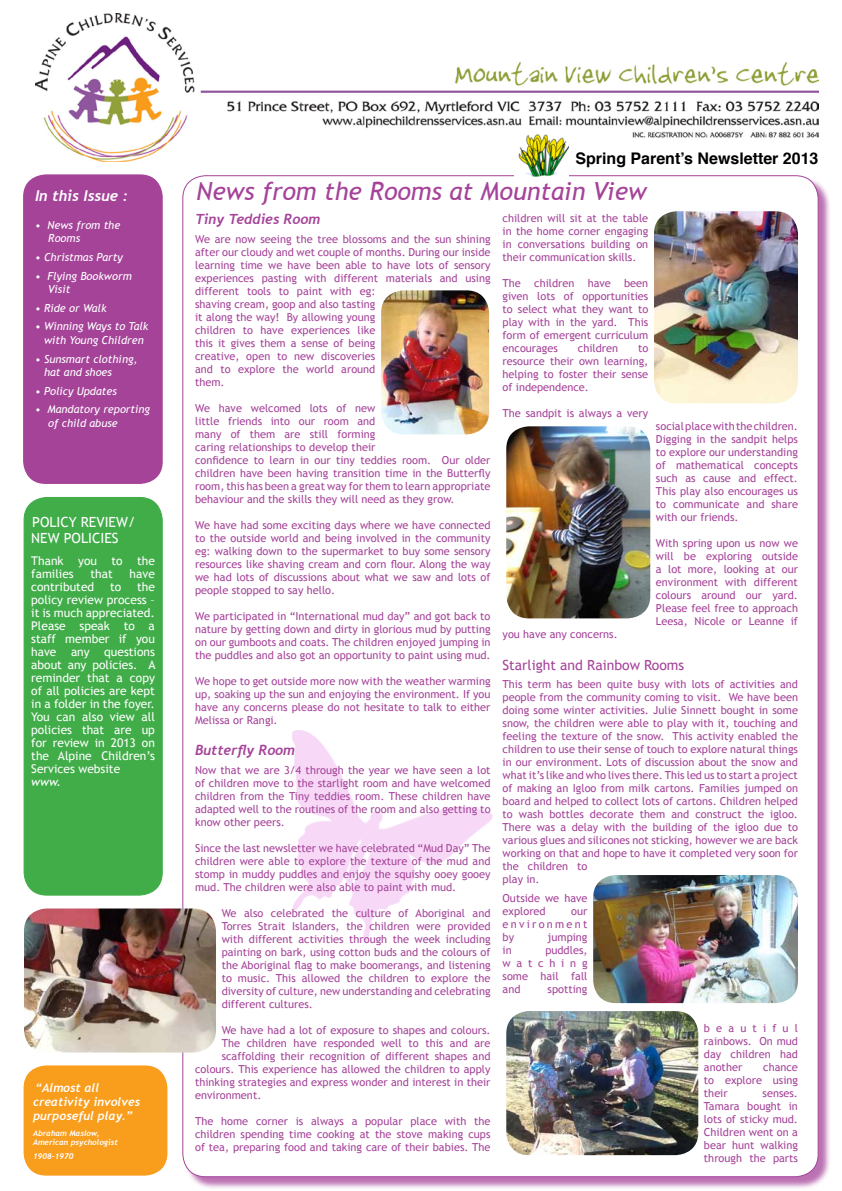
<style>
.page{position:relative;width:842px;height:1191px;background:#fff}
.page>*{position:absolute;margin:0;border:0;box-sizing:border-box;transform-origin:0 0}
.t1{font:italic 25px "Trebuchet MS";color:#a54399}
.t2{font:700 16px "Helvetica";color:#000}
.t3{font:italic 700 15px "Trebuchet";color:#fff}
.t4{font:italic 700 14px "Trebuchet";color:#a54399}
.t5{font:14px "Trebuchet MS";color:#a54399}
.t6{font:14px/16px "Trebuchet MS";color:#fff}
.t7{font:12px/13px "Trebuchet MS";color:#fff}
.t8{font:italic 700 12px/14.4px "Trebuchet";color:#fff}
.t9{font:italic 12px "Trebuchet MS";color:#fff}
.t10{font:11px/13px "Trebuchet MS";color:#a54399;text-align:justify}
.t11{font:italic 11px/13.2px "Trebuchet MS";color:#fff}
.t12{font:italic 700 8px/9.6px "Trebuchet";color:#fff}
</style>
<div class="page">
<img style="left:36px;top:13px;width:782px;height:149px">
<div style="left:184px;top:177px;width:647px;height:1012px;background:#a54399;opacity:.75"></div>
<div style="left:183px;top:176px;width:635px;height:1000px;background:#fff;border-radius:23px"></div>
<img style="left:293px;top:730px;width:200px;height:211px">
<img style="left:515px;top:132px;width:53px;height:44px">
<div style="left:23px;top:174px;width:140px;height:310px;background:#a54399;border-radius:23px"></div>
<div style="left:24px;top:1065px;width:143px;height:110px;background:#f99d1c;border-radius:23px"></div>
<img style="left:381px;top:290px;width:108px;height:144px">
<img style="left:24px;top:908px;width:192px;height:144px">
<img style="left:506px;top:1011px;width:192px;height:144px">
<img style="left:654px;top:211px;width:144px;height:192px">
<img style="left:506px;top:426px;width:144px;height:192px">
<img style="left:593px;top:875px;width:205px;height:128px">
<div style="left:24px;top:497px;width:138px;height:398px;background:#41ad49;border-radius:23px"></div>
<div style="left:24px;top:497px;width:139px;height:398px;border:1px solid #41ad49;border-radius:23px"></div>
<h3 class="t3" style="left:35px;top:187px;width:95px">In this Issue :</h3>
<p class="t11" style="left:48px;top:218px;width:74px;text-indent:-13px">• News from the<br>Rooms</p>
<p class="t11" style="left:35px;top:250px;width:89px">• Christmas Party</p>
<p class="t11" style="left:48px;top:269px;width:85px;text-indent:-13px">• Flying Bookworm<br>Visit</p>
<p class="t11" style="left:35px;top:301px;width:73px">• Ride or Walk</p>
<p class="t11" style="left:35px;top:320px;width:115px;text-align:center">• Winning Ways to Talk with Young Children</p>
<p class="t11" style="left:44px;top:352px;width:95px;text-indent:-9px">• Sunsmart clothing, hat and shoes</p>
<p class="t11" style="left:35px;top:384px;width:83px">• Policy Updates</p>
<p class="t11" style="left:48px;top:403px;width:103px;text-indent:-13px">• Mandatory reporting of child abuse</p>
<p class="t6" style="left:31px;top:514px;width:106px">POLICY REVIEW/<br>NEW POLICIES</p>
<p class="t7" style="left:31px;top:554px;width:125px">Thank you to the families</p>
<p class="t7" style="left:91px;top:567px;width:24px">that</p>
<p class="t7" style="left:130px;top:567px;width:27px">have</p>
<p class="t7" style="left:31px;top:580px;width:64px">contributed</p>
<p class="t7" style="left:110px;top:580px;width:13px">to</p>
<p class="t7" style="left:31px;top:580px;width:126px;text-align:justify;text-indent:106px">the policy review process – it is much appreciated.<br>Please speak to a staff member if you have any questions about any policies. A reminder that a copy of all policies are kept in a folder in the foyer.<br>You can also view all policies that are up for review in 2013 on the Alpine Children’s Services website</p>
<p class="t9" style="left:31px;top:774px;width:31px">www.</p>
<p class="t8" style="left:33px;top:1080px;width:109px">“Almost all creativity involves purposeful play.”</p>
<p class="t12" style="left:33px;top:1128px;width:86px">Abraham Maslow,<br>American psychologist</p>
<p class="t12" style="left:33px;top:1151px;width:42px">1908–1970</p>
<h2 class="t2" style="left:575px;top:145px;width:245px">Spring Parent’s Newsletter 2013</h2>
<h1 class="t1" style="left:196px;top:177px;width:452px">News from the Rooms at Mountain View</h1>
<p class="t4" style="left:195px;top:210px;width:126px">Tiny Teddies Room</p>
<p class="t10" style="left:195px;top:232px;width:297px;text-align:left">We are now seeing the tree blossoms and the sun shining after our cloudy and wet couple of months. During our inside learning time we have been able to have lots of sensory experiences pasting with different materials and using different tools to paint with eg:<br>shaving cream, goop and also tasting<br>it along the way! By allowing young<br>children to have experiences like<br>this it gives them a sense of being<br>creative, open to new discoveries<br>and to explore the world around<br>them.</p>
<p class="t10" style="left:195px;top:401px;width:297px;text-align:left">We have welcomed lots of new<br>little friends into our room and<br>many of them are still forming<br>caring relationships to develop their<br>confidence to learn in our tiny teddies room. Our older children have been having transition time in the Butterfly room, this has been a great way for them to learn appropriate behaviour and the skills they will need as they grow.</p>
<p class="t10" style="left:195px;top:518px;width:297px">We have had some exciting days where we have connected to the outside world and being involved in the community eg: walking down to the supermarket to buy some sensory resources like shaving cream and corn flour. Along the way we had lots of discussions about what we saw and lots of people stopped to say hello.</p>
<p class="t10" style="left:195px;top:609px;width:297px">We participated in “International mud day” and got back to nature by getting down and dirty in glorious mud by putting on our gumboots and coats. The children enjoyed jumping in the puddles and also got an opportunity to paint using mud.</p>
<p class="t10" style="left:195px;top:674px;width:297px">We hope to get outside more now with the weather warming up, soaking up the sun and enjoying the environment. If you have any concerns please do not hesitate to talk to either Melissa or Rangi.</p>
<p class="t4" style="left:195px;top:742px;width:101px">Butterfly Room</p>
<p class="t10" style="left:195px;top:764px;width:297px">Now that we are 3/4 through the year we have seen a lot of children move to the starlight room and have welcomed children from the Tiny teddies room. These children have adapted well to the routines of the room and also getting to know other peers.</p>
<p class="t10" style="left:195px;top:842px;width:297px">Since the last newsletter we have celebrated “Mud Day” The children were able to explore the texture of the mud and stomp in muddy puddles and enjoy the squishy ooey gooey mud. The children were also able to paint with mud.</p>
<p class="t10" style="left:222px;top:907px;width:270px">We also celebrated the culture of Aboriginal and Torres Strait Islanders, the children were provided with different activities through the week including painting on bark, using cotton buds and the colours of the Aboriginal flag to make boomerangs, and listening to music. This allowed the children to explore the diversity of culture, new understanding and celebrating different cultures.</p>
<p class="t10" style="left:222px;top:1024px;width:270px">We have had a lot of exposure to shapes and colours.</p>
<p class="t10" style="left:222px;top:1037px;width:270px">The children have responded well to this and are</p>
<p class="t10" style="left:222px;top:1050px;width:270px">scaffolding their recognition of different shapes and</p>
<p class="t10" style="left:195px;top:1063px;width:297px">colours. This experience has allowed the children to apply</p>
<p class="t10" style="left:195px;top:1076px;width:297px">thinking strategies and express wonder and interest in their</p>
<p class="t10" style="left:195px;top:1089px;width:68px">environment.</p>
<p class="t10" style="left:195px;top:1115px;width:297px">The home corner is always a popular place with the children spending time cooking at the stove making cups of tea, preparing food and taking care of their babies. The</p>
<p class="t10" style="left:503px;top:211px;width:147px">children will sit at the table in the home corner engaging in conversations building on their communication skills.</p>
<p class="t10" style="left:503px;top:276px;width:147px">The children have been given lots of opportunities to select what they want to play with in the yard. This form of emergent curriculum encourages</p>
<p class="t10" style="left:578px;top:341px;width:42px">children</p>
<p class="t10" style="left:503px;top:341px;width:147px;text-indent:135px">to resource their own learning, helping to foster their sense of independence.</p>
<p class="t10" style="left:503px;top:406px;width:147px">The sandpit is always a very</p>
<p class="t10" style="left:656px;top:419px;width:144px">social place with the children.<br>Digging in the sandpit helps to explore our understanding of mathematical concepts such as cause and effect.<br>This play also encourages us to communicate and share with our friends.</p>
<p class="t10" style="left:656px;top:537px;width:144px">With spring upon us now we will be exploring outside a lot more, looking at our environment with different colours around our yard.<br>Please feel free to approach Leesa, Nicole or Leanne if</p>
<p class="t10" style="left:503px;top:628px;width:117px">you have any concerns.</p>
<p class="t5" style="left:503px;top:656px;width:183px">Starlight and Rainbow Rooms</p>
<p class="t10" style="left:503px;top:678px;width:297px;text-align:left">This term has been quite busy with lots of activities and people from the community coming to visit. We have been doing some winter activities. Julie Sinnett bought in some snow, the children were able to play with it, touching and feeling the texture of the snow. This activity enabled the children to use their sense of touch to explore natural things in our environment. Lots of discussion about the snow and what it’s like and who lives there. This led us to start a project of making an Igloo from milk cartons. Families jumped on board and helped to collect lots of cartons. Children helped to wash bottles decorate them and construct the igloo.<br>There was a delay with the building of the igloo due to various glues and silicones not sticking, however we are back working on that and hope to have it completed very soon for the children to<br>play in.</p>
<p class="t10" style="left:503px;top:891px;width:86px">Outside we have explored</p>
<p class="t10" style="left:503px;top:904px;width:86px;text-indent:69px">our environment by</p>
<p class="t10" style="left:547px;top:930px;width:41px">jumping</p>
<p class="t10" style="left:503px;top:943px;width:86px;text-indent:43px">puddles, watching some hail fall and</p>
<p class="t10" style="left:503px;top:943px;width:11px">in</p>
<p class="t10" style="left:548px;top:982px;width:41px">spotting</p>
<p class="t10" style="left:704px;top:1021px;width:96px">beautiful rainbows. On mud day children had another</p>
<p class="t10" style="left:704px;top:1060px;width:96px;text-indent:59px">chance to explore using their</p>
<p class="t10" style="left:704px;top:1086px;width:96px;text-indent:59px">senses.<br>Tamara bought in lots of sticky mud.<br>Children went on a bear hunt walking through the parts</p>
</div>
